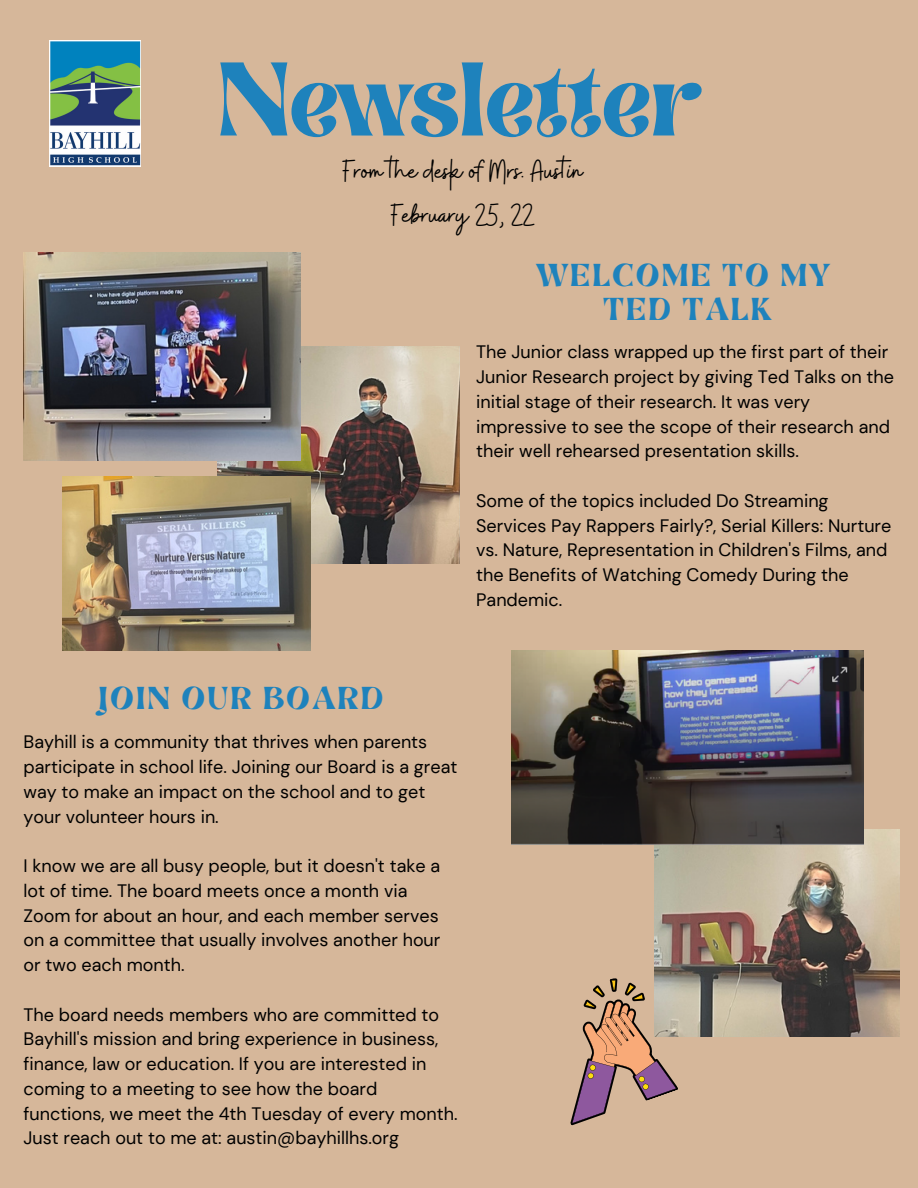
<style>
.page{position:relative;width:918px;height:1188px;background:#d6b79a}
.page>*{position:absolute;margin:0;border:0;box-sizing:border-box;transform-origin:0 0}
.t1{font:84px "Brasika Display";color:#1e82bc}
.t2{font:31.5px "Buffalo";color:#000}
.t3{font:25.5px "Brasika Display";letter-spacing:.11em;color:#1e82bc}
.t4{font:18px/24.8px "DM Sans";color:#000}
</style>
<div class="page">
<img style="left:50px;top:41px;width:91px;height:126px">
<img style="left:218px;top:346px;width:242px;height:217px">
<img style="left:24px;top:253px;width:276px;height:208px">
<img style="left:62px;top:476px;width:249px;height:175px">
<img style="left:654px;top:829px;width:245px;height:207px">
<img style="left:511px;top:651px;width:353px;height:193px">
<svg style="left:570px;top:977px;width:109px;height:149px"></svg>
<p class="t1" style="left:218px;top:35px;width:484px">Newsletter</p>
<p class="t2" style="left:342px;top:151px;width:242px">From the desk of Mrs. Austin</p>
<p class="t2" style="left:391px;top:195px;width:145px">February 25, 22</p>
<p class="t3" style="left:537px;top:255px;width:294px">WELCOME TO MY</p>
<p class="t3" style="left:604px;top:290px;width:170px">TED TALK</p>
<p class="t4" style="left:476px;top:340px;width:419px">The Junior class wrapped up the first part of their Junior Research project by giving Ted Talks on the initial stage of their research. It was very impressive to see the scope of their research and their well rehearsed presentation skills.</p>
<p class="t4" style="left:476px;top:488px;width:417px">Some of the topics included Do Streaming Services Pay Rappers Fairly?, Serial Killers: Nurture vs. Nature, Representation in Children's Films, and the Benefits of Watching Comedy During the Pandemic.</p>
<p class="t3" style="left:99px;top:678px;width:286px">JOIN OUR BOARD</p>
<p class="t4" style="left:24px;top:730px;width:435px">Bayhill is a community that thrives when parents participate in school life. Joining our Board is a great way to make an impact on the school and to get your volunteer hours in.</p>
<p class="t4" style="left:24px;top:854px;width:418px">I know we are all busy people, but it doesn't take a lot of time. The board meets once a month via Zoom for about an hour, and each member serves on a committee that usually involves another hour or two each month.</p>
<p class="t4" style="left:24px;top:1002px;width:436px">The board needs members who are committed to Bayhill's mission and bring experience in business, finance, law or education. If you are interested in coming to a meeting to see how the board functions, we meet the 4th Tuesday of every month.<br>Just reach out to me at: austin@bayhillhs.org</p>
</div>
